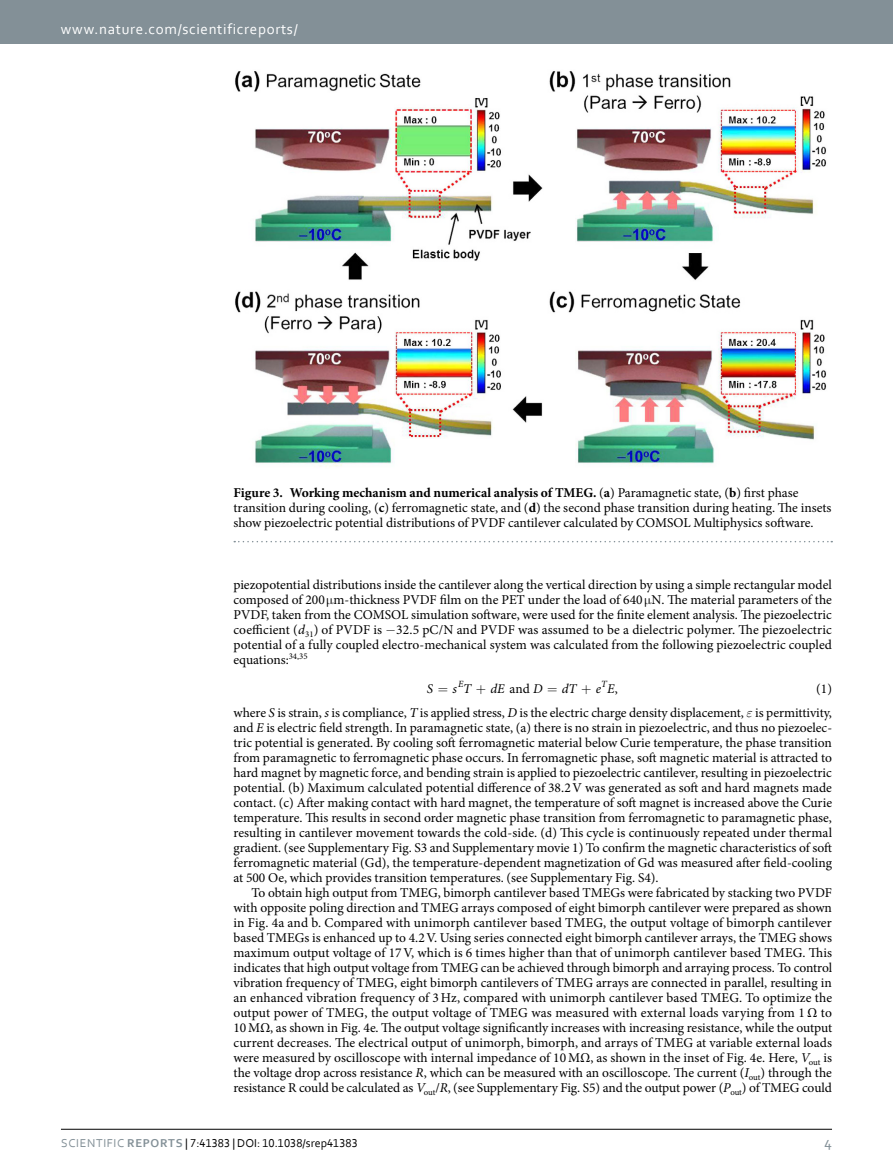
<style>
.page{position:relative;width:893px;height:1174px;background:#fff}
.page>*{position:absolute;margin:0;border:0;box-sizing:border-box;transform-origin:0 0}
.t1{font:15px "Corbel";letter-spacing:.045em;color:#fff}
.t2{font:15px "Corbel";color:#839097}
.t3{font:13.5px/15px "Minion Pro";color:#000;text-align:justify}
.t4{font:italic 13.35px "Minion Pro";color:#000}
.t5{font:13.35px "Minion Pro";color:#000}
.t6{font:12px "Corbel";color:#000}
.t7{font:italic 9.45px "Minion Pro";color:#000}
.s1{font-weight:700}
.s2{font-style:italic}
.s3{font-style:normal}
.s4{color:#839097}
.s5{font-weight:700;color:#839097}
</style>
<div class="page">
<div style="left:0;top:0;width:893px;height:43px;background:#839097"></div>
<hr style="left:61px;top:1129px;width:771px;height:1px;background:#000">
<img style="left:235px;top:71px;width:592px;height:396px">
<svg style="left:234px;top:541px;width:598px;height:1px"></svg>
<p class="t1" style="left:61px;top:19px;width:238px">www.nature.com/scientificreports/</p>
<p class="t3" style="left:233px;top:485px;width:600px;text-align:left"><span class="s1">Figure 3. Working mechanism and numerical analysis of TMEG.</span> (<span class="s1">a</span>) Paramagnetic state, (<span class="s1">b</span>) first phase transition during cooling, (<span class="s1">c</span>) ferromagnetic state, and (<span class="s1">d</span>) the second phase transition during heating. The insets show piezoelectric potential distributions of PVDF cantilever calculated by COMSOL Multiphysics software.</p>
<p class="t3" style="left:233px;top:577px;width:600px">piezopotential distributions inside the cantilever along the vertical direction by using a simple rectangular model composed of 200 m-thickness PVDF film on the PET under the load of 640 N. The material parameters of the PVDF, taken from the COMSOL simulation software, were used for the finite element analysis. The piezoelectric coefficient (<span class="s2">d</span><sub>31</sub>) of PVDF is −32.5 pC/N and PVDF was assumed to be a dielectric polymer. The piezoelectric potential of a fully coupled electro-mechanical system was calculated from the following piezoelectric coupled equations:<sup>34,35</sup></p>
<p class="t4" style="left:427px;top:679px;width:8px">S</p>
<p class="t4" style="left:452px;top:679px;width:20px">s T</p>
<p class="t4" style="left:490px;top:679px;width:54px">dE <span class="s3">and</span> D</p>
<p class="t4" style="left:596px;top:679px;width:24px">e E<span class="s3">,</span></p>
<p class="t7" style="left:458px;top:677px;width:7px">E</p>
<p class="t7" style="left:601px;top:677px;width:7px">T</p>
<p class="t3" style="left:233px;top:705px;width:600px">where <span class="s2">S</span> is strain, <span class="s2">s</span> is compliance, <span class="s2">T</span> is applied stress, <span class="s2">D</span> is the electric charge density displacement, is permittivity, and <span class="s2">E</span> is electric field strength. In paramagnetic state, (a) there is no strain in piezoelectric, and thus no piezoelec&shy;tric potential is generated. By cooling soft ferromagnetic material below Curie temperature, the phase transition from paramagnetic to ferromagnetic phase occurs. In ferromagnetic phase, soft magnetic material is attracted to hard magnet by magnetic force, and bending strain is applied to piezoelectric cantilever, resulting in piezoelectric potential. (b) Maximum calculated potential difference of 38.2V was generated as soft and hard magnets made contact. (c) After making contact with hard magnet, the temperature of soft magnet is increased above the Curie temperature. This results in second order magnetic phase transition from ferromagnetic to paramagnetic phase, resulting in cantilever movement towards the cold-side. (d) This cycle is continuously repeated under thermal gradient. (see Supplementary Fig. S3 and Supplementary movie 1) To confirm the magnetic characteristics of soft ferromagnetic material (Gd), the temperature-dependent magnetization of Gd was measured after field-cooling at 500 Oe, which provides transition temperatures. (see Supplementary Fig. S4).</p>
<p class="t3" style="left:233px;top:885px;width:600px;text-indent:18px">To obtain high output from TMEG, bimorph cantilever based TMEGs were fabricated by stacking two PVDF with opposite poling direction and TMEG arrays composed of eight bimorph cantilever were prepared as shown in Fig. 4a and b. Compared with unimorph cantilever based TMEG, the output voltage of bimorph cantilever based TMEGs is enhanced up to 4.2V. Using series connected eight bimorph cantilever arrays, the TMEG shows maximum output voltage of 17 V, which is 6 times higher than that of unimorph cantilever based TMEG. This indicates that high output voltage from TMEG can be achieved through bimorph and arraying process. To control vibration frequency of TMEG, eight bimorph cantilevers of TMEG arrays are connected in parallel, resulting in an enhanced vibration frequency of 3Hz, compared with unimorph cantilever based TMEG. To optimize the output power of TMEG, the output voltage of TMEG was measured with external loads varying from 1 Ω to 10MΩ, as shown in Fig. 4e. The output voltage significantly increases with increasing resistance, while the output current decreases. The electrical output of unimorph, bimorph, and arrays of TMEG at variable external loads were measured by oscilloscope with internal impedance of 10MΩ, as shown in the inset of Fig. 4e. Here, <span class="s2">V</span><sub>out</sub> is the voltage drop across resistance <span class="s2">R</span>, which can be measured with an oscilloscope. The current (<span class="s2">I</span><sub>out</sub>) through the resistance R could be calculated as <span class="s2">V</span><sub>out</sub>/<span class="s2">R</span>, (see Supplementary Fig. S5) and the output power (<span class="s2">P</span><sub>out</sub>) of TMEG could</p>
<p class="t4" style="left:562px;top:679px;width:16px">dT</p>
<p class="t5" style="left:816px;top:679px;width:17px">(1)</p>
<p class="t6" style="left:61px;top:1135px;width:298px"><span class="s4">Scientific</span> <span class="s5">REPORTS</span> | 7:41383 | DOI: 10.1038/srep41383</p>
<p class="t2" style="left:824px;top:1132px;width:9px">4</p>
</div>
